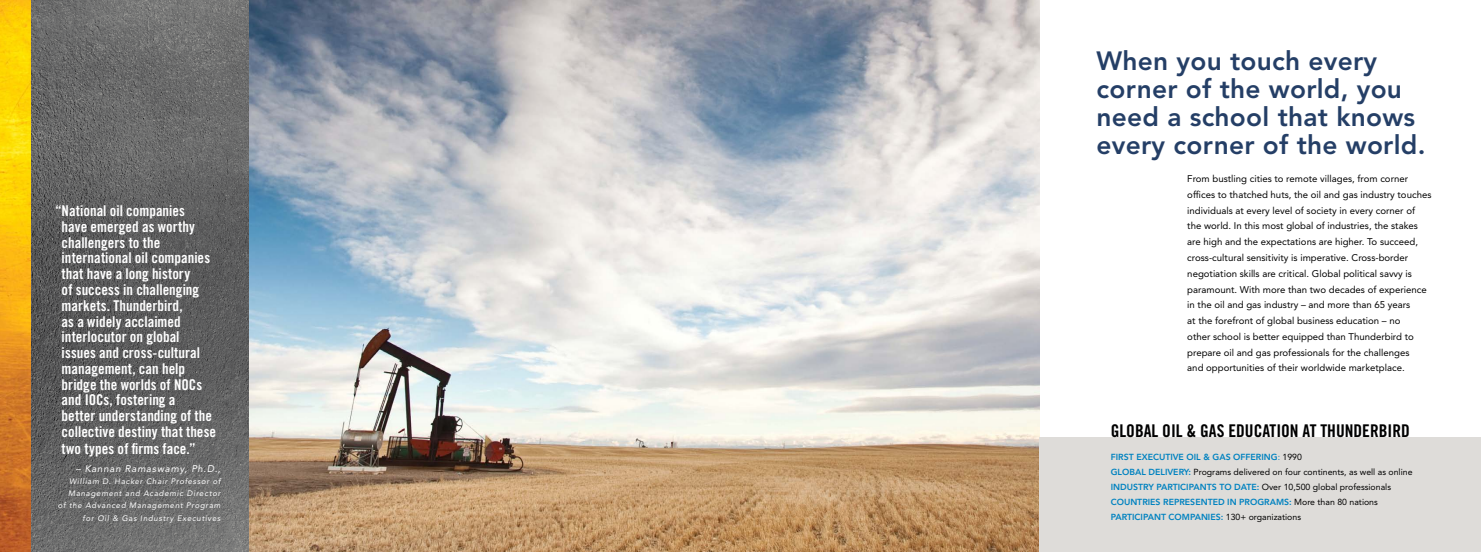
<style>
.page{position:relative;width:1481px;height:552px;background:#fff}
.page>*{position:absolute;margin:0;border:0;box-sizing:border-box;transform-origin:0 0}
.t1{font:800 26.25px/28px "Avenir LT Std";letter-spacing:.01em;color:#16325c}
.t2{font:17.5px "Trade Gothic LT Std Bd Cn 20";color:#000}
.t3{font:14.88px/15.8px "Trade Gothic LT Std Bd Cn 20";color:#fff}
.t4{font:9.62px/15.8px "Avenir LT Std";color:#000}
.t5{font:italic 9.62px "Avenir LT Std";letter-spacing:.08em;color:#fff}
.t6{font:8.75px/14.9px "Avenir LT Std";color:#000}
.t7{font:800 8.75px "Avenir LT Std";color:#0082c0}
.t8{font:italic 7.88px/12.2px "Avenir LT Std";letter-spacing:.09em;color:#fff;text-align:right}
.s1{font-weight:800;color:#0082c0}
.s2{color:#0082c0}
</style>
<div class="page">
<img style="left:249px;top:0;width:790px;height:551px">
<img style="left:0;top:0;width:32px;height:551px">
<svg style="left:32px;top:0;width:217px;height:551px;background:#636363"></svg>
<div style="left:1039px;top:437px;width:441px;height:114px;background:#dedcd9"></div>
<p class="t3" style="left:62px;top:203px;width:156px;text-indent:-6px">“National oil companies<br>have emerged as worthy challengers to the international oil companies that have a long history<br>of success in challenging markets. Thunderbird,<br>as a widely acclaimed interlocutor on global issues and cross-cultural management, can help bridge the worlds of NOCs and IOCs, fostering a<br>better understanding of the collective destiny that these</p>
<h3 class="t3" style="left:62px;top:441px;width:136px">two types of firms face.”</h3>
<p class="t5" style="left:76px;top:462px;width:146px">– Kannan Ramaswamy, Ph.D.,</p>
<p class="t8" style="left:58px;top:474px;width:164px">William D. Hacker Chair Professor of Management and Academic Director<br>of the Advanced Management Program for Oil &amp; Gas Industry Executives</p>
<h1 class="t1" style="left:1096px;top:47px;width:330px">When you touch every corner of the world, you need a school that knows every corner of the world.</h1>
<p class="t4" style="left:1187px;top:171px;width:246px">From bustling cities to remote villages, from corner offices to thatched huts, the oil and gas industry touches individuals at every level of society in every corner of the world. In this most global of industries, the stakes are high and the expectations are higher. To succeed, cross-cultural sensitivity is imperative. Cross-border negotiation skills are critical. Global political savvy is paramount. With more than two decades of experience in the oil and gas industry – and more than 65 years<br>at the forefront of global business education – no<br>other school is better equipped than Thunderbird to prepare oil and gas professionals for the challenges<br>and opportunities of their worldwide marketplace.</p>
<h2 class="t2" style="left:1110px;top:420px;width:152px">Global oil &amp; gas education</h2>
<h2 class="t2" style="left:1302px;top:420px;width:109px">at Thunderbird</h2>
<p class="t6" style="left:1110px;top:449px;width:303px"><span class="s1">First executive oil &amp; gas off ering</span><span class="s2">:</span> 1990<br><span class="s1">Global delivery:</span> Programs delivered on four continents, as well as online <span class="s1">Industry participants to date:</span> Over 10,500 global professionals<br><span class="s1">COUN</span></p>
<p class="t6" style="left:1110px;top:494px;width:269px;text-indent:165px"><span class="s1">MS:</span> More than 80 nations <span class="s1">participant com panies:</span> 130+ organizations</p>
<p class="t7" style="left:1137px;top:496px;width:11px">TRIES</p>
<p class="t7" style="left:1163px;top:496px;width:7px">REPRESEN</p>
<p class="t7" style="left:1207px;top:496px;width:39px">TED INPROGRA</p>
</div>
